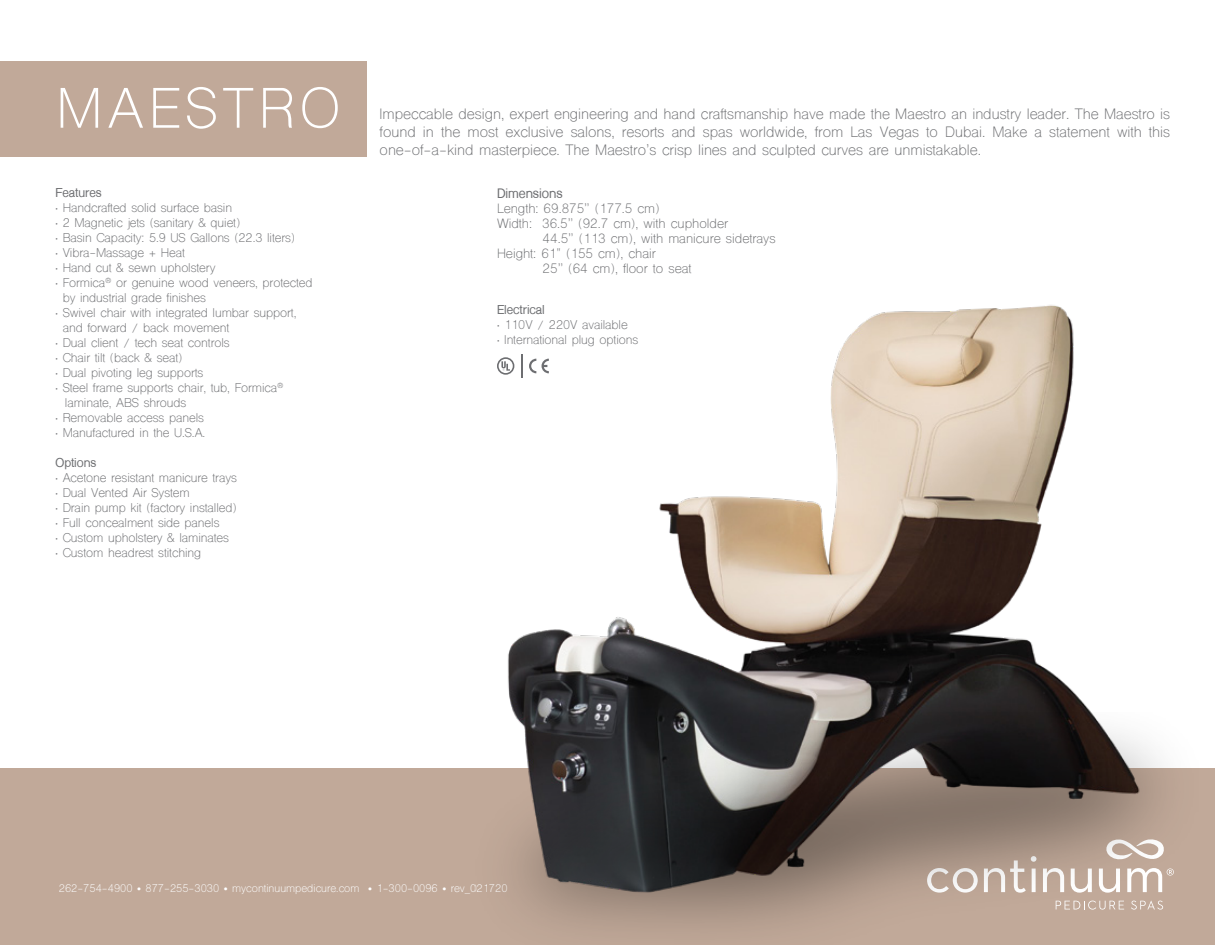
<style>
.page{position:relative;width:1215px;height:945px;background:#fff}
.page>*{position:absolute;margin:0;border:0;box-sizing:border-box;transform-origin:0 0}
.t1{font:54px "Shree Dev 0714";letter-spacing:.1em;color:#fff}
.t2{font:14.25px/18px "Shree Dev 0714";color:#6d6e71;text-align:justify}
.t3{font:12.75px "Shree Dev 0714";color:#6d6e71}
.t4{font:700 12.75px "Shree Dev 0714";color:#6d6e71}
.t5{font:12px/15px "Shree Dev 0714";letter-spacing:-.005em;color:#6d6e71}
.t6{font:700 12px "Shree Dev 0714";letter-spacing:-.005em;color:#6d6e71}
.t7{font:10.5px "Shree Dev 0714";color:#fff}
.s1{font-family:"Myriad Pro"}
.s2{font-weight:700}
</style>
<div class="page">
<div style="left:0;top:768px;width:1215px;height:177px;background:#c1a999"></div>
<div style="left:0;top:62px;width:366px;height:95px;background:#c1a999"></div>
<img style="left:507px;top:305px;width:585px;height:408px">
<svg style="left:497px;top:357px;width:17px;height:18px"></svg>
<svg style="left:529px;top:359px;width:7px;height:14px"></svg>
<svg style="left:542px;top:359px;width:7px;height:14px"></svg>
<svg style="left:521px;top:354px;width:1px;height:24px"></svg>
<img style="left:513px;top:713px;width:661px;height:215px">
<h1 class="t1" style="left:56px;top:76px;width:285px">MAESTRO</h1>
<p class="t6" style="left:56px;top:186px;width:48px">Features</p>
<p class="t5" style="left:56px;top:201px;width:178px"><span class="s1">·</span> Handcrafted solid surface basin</p>
<p class="t5" style="left:56px;top:216px;width:186px"><span class="s1">·</span> 2 Magnetic jets (sanitary &amp; quiet)</p>
<p class="t5" style="left:56px;top:231px;width:241px"><span class="s1">·</span> Basin Capacity: 5.9 US Gallons (22.3 liters)</p>
<p class="t5" style="left:56px;top:246px;width:131px"><span class="s1">·</span> Vibra-Massage + Heat</p>
<p class="t5" style="left:56px;top:261px;width:161px"><span class="s1">·</span> Hand cut &amp; sewn upholstery</p>
<p class="t5" style="left:56px;top:276px;width:258px"><span class="s1">·</span> Formica<sup>®</sup> or genuine wood veneers, protected</p>
<p class="t5" style="left:63px;top:291px;width:145px">by industrial grade finishes</p>
<p class="t5" style="left:56px;top:306px;width:242px"><span class="s1">·</span> Swivel chair with integrated lumbar support,</p>
<p class="t5" style="left:63px;top:321px;width:168px">and forward / back movement</p>
<p class="t5" style="left:56px;top:336px;width:176px"><span class="s1">·</span> Dual client / tech seat controls</p>
<p class="t5" style="left:56px;top:351px;width:128px"><span class="s1">·</span> Chair tilt (back &amp; seat)</p>
<p class="t5" style="left:56px;top:366px;width:149px"><span class="s1">·</span> Dual pivoting leg supports</p>
<p class="t5" style="left:56px;top:381px;width:230px"><span class="s1">·</span> Steel frame supports chair, tub, Formica<sup>®</sup></p>
<p class="t5" style="left:65px;top:396px;width:123px">laminate, ABS shrouds</p>
<p class="t5" style="left:56px;top:411px;width:150px"><span class="s1">·</span> Removable access panels</p>
<p class="t5" style="left:56px;top:426px;width:151px"><span class="s1">·</span> Manufactured in the U.S.A.</p>
<p class="t5" style="left:56px;top:456px;width:183px"><span class="s2">Options<br></span><span class="s1">·</span> Acetone resistant manicure trays <span class="s1">·</span> Dual Vented Air System<br><span class="s1">·</span> Drain pump kit (factory installed) <span class="s1">·</span> Full concealment side panels<br><span class="s1">·</span> Custom upholstery &amp; laminates<br><span class="s1">·</span> Custom headrest stitching</p>
<p class="t2" style="left:380px;top:106px;width:792px">Impeccable design, expert engineering and hand craftsmanship have made the Maestro an industry leader. The Maestro is found in the most exclusive salons, resorts and spas worldwide, from Las Vegas to Dubai. Make a statement with this one-of-a-kind masterpiece. The Maestro’s crisp lines and sculpted curves are unmistakable.</p>
<p class="t4" style="left:497px;top:186px;width:67px">Dimensions</p>
<p class="t3" style="left:497px;top:200px;width:164px">Length: 69.875” (177.5 cm)</p>
<p class="t3" style="left:497px;top:215px;width:233px">Width: 36.5” (92.7 cm), with cupholder</p>
<p class="t3" style="left:543px;top:230px;width:235px">44.5” (113 cm), with manicure sidetrays</p>
<p class="t3" style="left:497px;top:245px;width:160px">Height: 61" (155 cm), chair</p>
<p class="t3" style="left:543px;top:260px;width:150px">25” (64 cm), floor to seat</p>
<p class="t5" style="left:497px;top:303px;width:143px"><span class="s2">Electrical<br></span><span class="s1">·</span> 110V / 220V available<br><span class="s1">·</span> International plug options</p>
<p class="t7" style="left:59px;top:882px;width:450px">262-754-4900 • 877-255-3030 • mycontinuumpedicure.com • 1-300-0096 • rev_021720</p>
</div>
